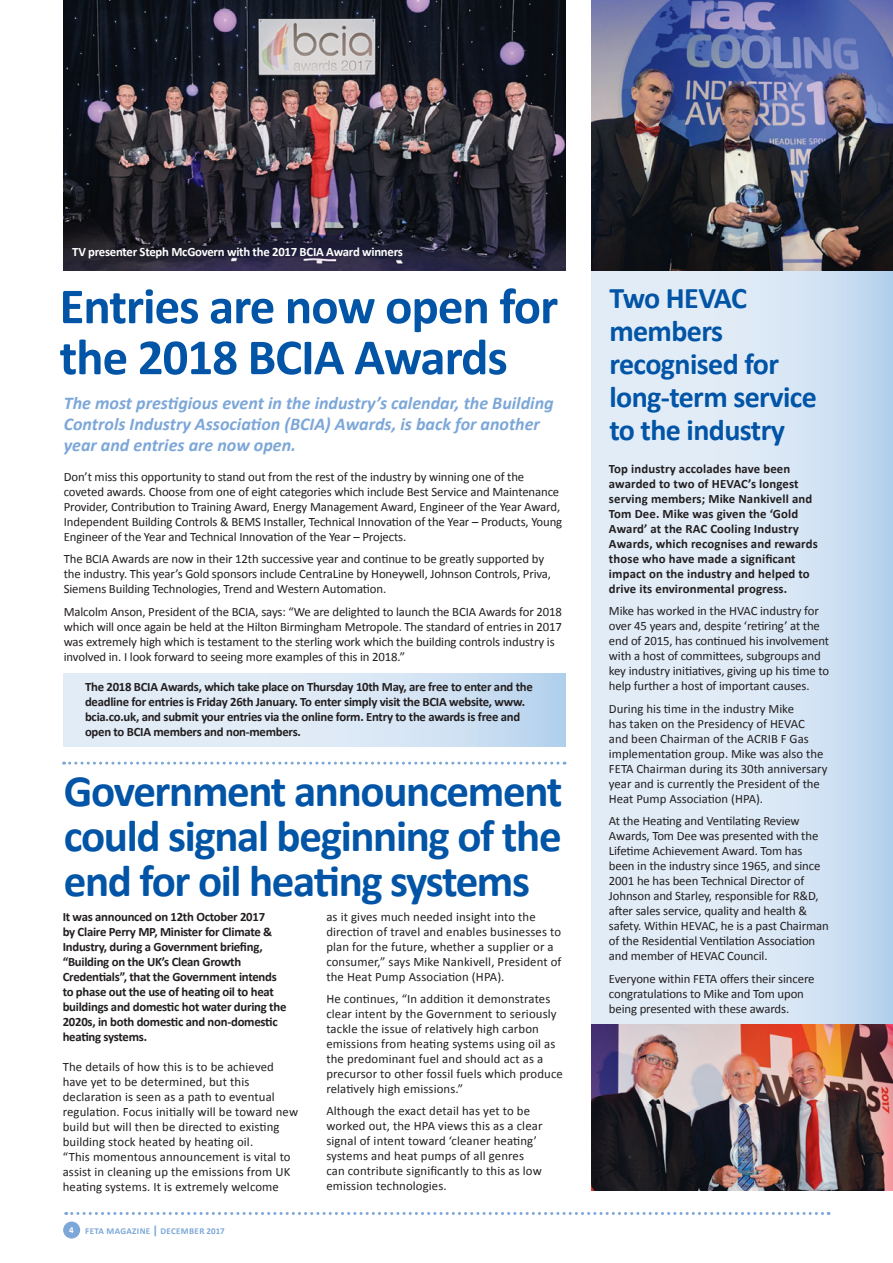
<style>
.page{position:relative;width:893px;height:1263px;background:#fff}
.page>*{position:absolute;margin:0;border:0;box-sizing:border-box;transform-origin:0 0}
.t1{font:700 51px/51px "Calibri";letter-spacing:-.02em;color:#0154a6}
.t2{font:700 45px/45px "Calibri";letter-spacing:-.03em;color:#0154a6;text-align:justify}
.t3{font:700 30px/33px "Calibri";letter-spacing:-.02em;color:#0154a6}
.t4{font:italic 700 18px/21px "Calibri";color:#7ca7d8}
.t5{font:12.75px/15px "Calibri";letter-spacing:-.01em;color:#231f20}
.t6{font:12.75px/15px "Calibri";letter-spacing:.01em;color:#231f20}
.t7{font:700 12.75px/15px "Calibri";letter-spacing:-.02em;color:#231f20}
.t8{font:700 12.75px/15px "Calibri";letter-spacing:.01em;color:#231f20}
.t9{font:700 12.75px "Calibri";letter-spacing:-.02em;color:#fff}
.t10{font:700 9px "Calibri";letter-spacing:.04em;color:#7ca7d8}
.t11{font:700 9px "Calibri";color:#fff}
.s1{font-size:12px}
</style>
<div class="page">
<svg style="left:64px;top:673px;width:502px;height:73px;background:#d7e6f4"></svg>
<img style="left:64px;top:0;width:502px;height:270px">
<svg style="left:64px;top:762px;width:501px;height:3px"></svg>
<svg style="left:66px;top:1212px;width:763px;height:3px"></svg>
<div style="left:63px;top:1221px;width:17px;height:17px;background:#7ca7d8;border-radius:50%"></div>
<svg style="left:591px;top:270px;width:302px;height:755px;background:#d7e5f4"></svg>
<img style="left:591px;top:0;width:302px;height:270px">
<img style="left:591px;top:1025px;width:302px;height:166px">
<p class="t9" style="left:72px;top:244px;width:332px">TV presenter Steph McGovern with the 2017 BCIA Award winners</p>
<h1 class="t1" style="left:60px;top:278px;width:500px">Entries are now open for the 2018 BCIA Awards</h1>
<h3 class="t4" style="left:64px;top:392px;width:491px">The most prestigious event in the industry’s calendar, the Building<br>Controls Industry Association (BCIA) Awards, is back for another year and entries are now open.</h3>
<p class="t5" style="left:64px;top:469px;width:500px">Don’t miss this opportunity to stand out from the rest of the industry by winning one of the coveted awards. Choose from one of eight categories which include Best Service and Maintenance Provider, Contribution to Training Award, Energy Management Award, Engineer of the Year Award, Independent Building Controls &amp; BEMS Installer, Technical Innovation of the Year – Products, Young Engineer of the Year and Technical Innovation of the Year – Projects.</p>
<p class="t5" style="left:64px;top:551px;width:489px">The BCIA Awards are now in their 12th successive year and continue to be greatly supported by the industry. This year’s Gold sponsors include CentraLine by Honeywell, Johnson Controls, Priva,<br>Siemens Building Technologies, Trend and Western Automation.</p>
<p class="t5" style="left:64px;top:604px;width:500px">Malcolm Anson, President of the BCIA, says: “We are delighted to launch the BCIA Awards for 2018 which will once again be held at the Hilton Birmingham Metropole. The standard of entries in 2017 was extremely high which is testament to the sterling work which the building controls industry is involved in. I look forward to seeing more examples of this in 2018.”</p>
<p class="t7" style="left:85px;top:679px;width:449px">The 2018 BCIA Awards, which take place on Thursday 10th May, are free to enter and the deadline for entries is Friday 26th January. To enter simply visit the BCIA website, www. bcia.co.uk, and submit your entries via the online form. Entry to the awards is free and open to BCIA members and non-members.</p>
<h2 class="t2" style="left:64px;top:766px;width:500px">Government announcement could signal beginning of the end for oil heating systems</h2>
<p class="t7" style="left:63px;top:908px;width:225px">It was announced on 12th October 2017<br>by Claire Perry MP, Minister for Climate &amp; Industry, during a Government briefing, “Building on the UK’s Clean Growth Credentials”, that the Government intends to phase out the use of heating oil to heat buildings and domestic hot water during the 2020s, in both domestic and non-domestic heating systems.</p>
<p class="t6" style="left:63px;top:1058px;width:237px">The details of how this is to be achieved have yet to be determined, but this declaration is seen as a path to eventual regulation. Focus initially will be toward new build but will then be directed to existing building stock heated by heating oil.<br>“This momentous announcement is vital to assist in cleaning up the emissions from UK heating systems. It is extremely welcome</p>
<p class="t11" style="left:69px;top:1224px;width:6px">4</p>
<p class="t10" style="left:85px;top:1225px;width:110px">FETA MAGAZINE <span class="s1">|</span> DECEMber</p>
<p class="t10" style="left:207px;top:1225px;width:20px">2017</p>
<p class="t6" style="left:326px;top:908px;width:237px">as it gives much needed insight into the direction of travel and enables businesses to plan for the future, whether a supplier or a consumer,” says Mike Nankivell, President of the Heat Pump Association (HPA).</p>
<p class="t6" style="left:326px;top:991px;width:238px">He continues, “In addition it demonstrates clear intent by the Government to seriously tackle the issue of relatively high carbon emissions from heating systems using oil as the predominant fuel and should act as a precursor to other fossil fuels which produce relatively high emissions.”</p>
<p class="t6" style="left:326px;top:1103px;width:218px">Although the exact detail has yet to be worked out, the HPA views this as a clear signal of intent toward ‘cleaner heating’ systems and heat pumps of all genres can contribute significantly to this as low emission technologies.</p>
<h3 class="t3" style="left:609px;top:280px;width:209px">Two HEVAC members recognised for long-term service to the industry</h3>
<p class="t8" style="left:609px;top:460px;width:210px">Top industry accolades have been awarded to two of HEVAC’s longest serving members; Mike Nankivell and Tom Dee. Mike was given the ‘Gold Award’ at the RAC Cooling Industry Awards, which recognises and rewards those who have made a significant impact on the industry and helped to drive its environmental progress.</p>
<p class="t5" style="left:609px;top:603px;width:222px">Mike has worked in the HVAC industry for over 45 years and, despite ‘retiring’ at the end of 2015, has continued his involvement with a host of committees, subgroups and key industry initiatives, giving up his time to help further a host of important causes.</p>
<p class="t5" style="left:609px;top:700px;width:220px">During his time in the industry Mike<br>has taken on the Presidency of HEVAC and been Chairman of the ACRIB F Gas implementation group. Mike was also the FETA Chairman during its 30th anniversary year and is currently the President of the Heat Pump Association (HPA).</p>
<p class="t5" style="left:609px;top:813px;width:221px">At the Heating and Ventilating Review Awards, Tom Dee was presented with the Lifetime Achievement Award. Tom has been in the industry since 1965, and since 2001 he has been Technical Director of Johnson and Starley, responsible for R&amp;D, after sales service, quality and health &amp; safety. Within HEVAC, he is a past Chairman of the Residential Ventilation Association and member of HEVAC Council.</p>
<p class="t5" style="left:609px;top:970px;width:207px">Everyone within FETA offers their sincere congratulations to Mike and Tom upon being presented with these awards.</p>
</div>
